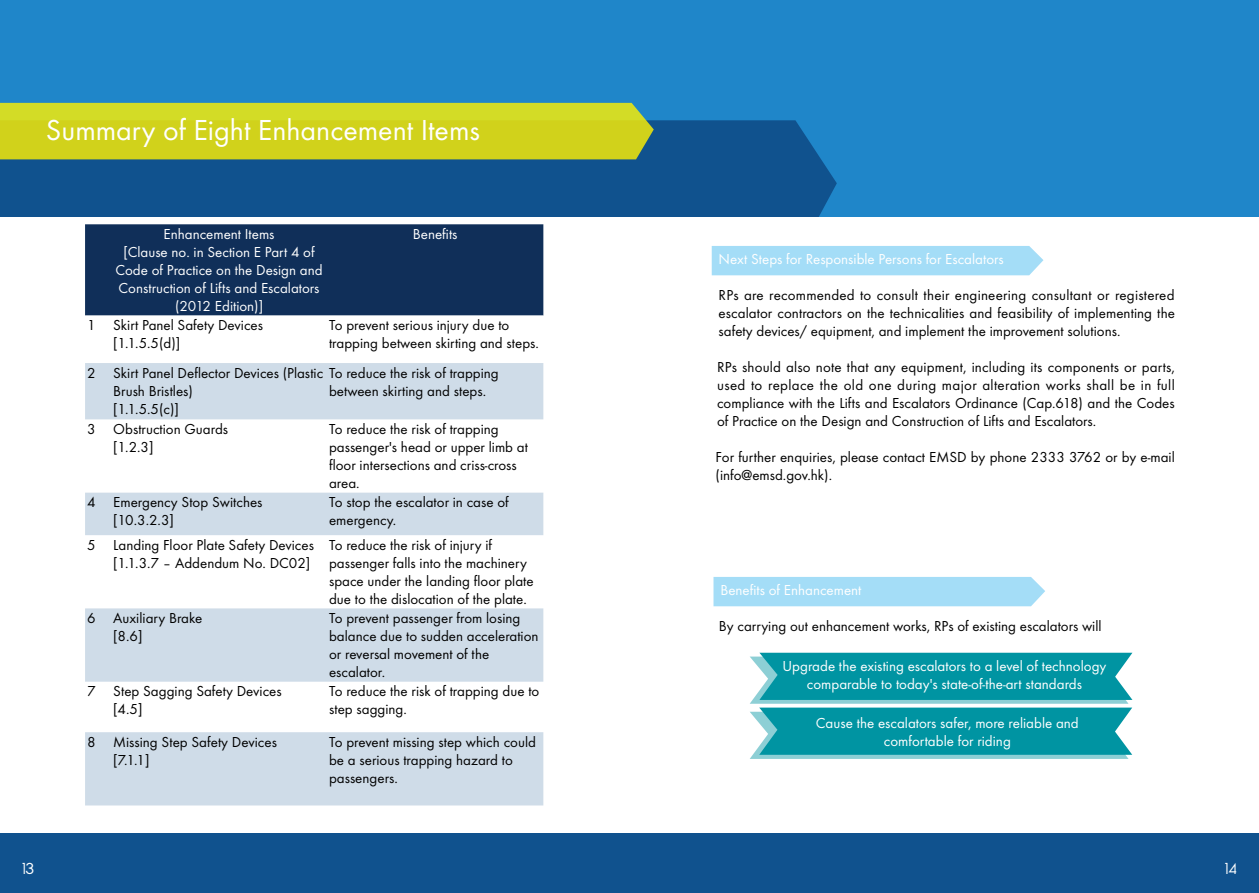
<style>
.page{position:relative;width:1259px;height:893px;background:#fff}
.page>*{position:absolute;margin:0;border:0;box-sizing:border-box;transform-origin:0 0}
.t1{font:30px "Futura T";color:#fff}
.t2{font:18px "Alcefun";color:#fff}
.t3{font:15px/18px "Futura T";color:#000}
.t4{font:15px/18px "Futura T";color:#fff;text-align:center}
</style>
<div class="page">
<div style="left:0;top:0;width:1259px;height:251px;background:#1f86c9"></div>
<div style="left:0;top:120px;width:837px;height:97px;background:#10528e"></div>
<svg style="left:0;top:103px;width:654px;height:56px;background:#ced320"></svg>
<div style="left:0;top:833px;width:1259px;height:60px;background:#10528e"></div>
<div style="left:0;top:217px;width:1259px;height:40px;background:#fff"></div>
<div style="left:85px;top:224px;width:458px;height:92px;background:#102f59"></div>
<svg style="left:85px;top:363px;width:458px;height:442px;fill:#cfdce8"></svg>
<div style="left:711px;top:246px;width:332px;height:29px;background:#a4ddf7"></div>
<div style="left:713px;top:577px;width:332px;height:29px;background:#a4ddf7"></div>
<svg style="left:750px;top:653px;width:382px;height:106px;background:#21a2ae"></svg>
<h1 class="t1" style="left:46px;top:112px;width:435px">Summary of Eight Enhancement Items</h1>
<p class="t4" style="left:115px;top:225px;width:209px">Enhancement Items<br>[Clause no. in Section E Part 4 of<br>Code of Practice on the Design and<br>Construction of Lifts and Escalators (2012 Edition)]</p>
<p class="t4" style="left:413px;top:225px;width:46px">Benefits</p>
<p class="t3" style="left:113px;top:316px;width:151px;text-indent:-26px">1 Skirt Panel Safety Devices [1.1.5.5(d)]</p>
<p class="t3" style="left:329px;top:316px;width:211px">To prevent serious injury due to trapping between skirting and steps.</p>
<p class="t3" style="left:113px;top:364px;width:387px;text-indent:-26px">2 Skirt Panel Deflector Devices (Plastic To reduce the risk of trapping<br>Brush Bristles)<br>[1.1.5.5(c)]</p>
<p class="t3" style="left:329px;top:382px;width:158px">between skirting and steps.</p>
<p class="t3" style="left:113px;top:420px;width:116px;text-indent:-26px">3 Obstruction Guards [1.2.3]</p>
<p class="t3" style="left:329px;top:420px;width:200px">To reduce the risk of trapping passenger's head or upper limb at floor intersections and criss-cross area.</p>
<p class="t3" style="left:113px;top:493px;width:151px;text-indent:-26px">4 Emergency Stop Switches [10.3.2.3]</p>
<p class="t3" style="left:329px;top:493px;width:181px">To stop the escalator in case of emergency.</p>
<p class="t3" style="left:87px;top:536px;width:228px;text-align:right">5 Landing Floor Plate Safety Devices [1.1.3.7 – Addendum No. DC02]</p>
<p class="t3" style="left:329px;top:536px;width:206px">To reduce the risk of injury if passenger falls into the machinery space under the landing floor plate due to the dislocation of the plate.</p>
<p class="t3" style="left:113px;top:609px;width:91px;text-indent:-26px">6 Auxiliary Brake [8.6]</p>
<p class="t3" style="left:329px;top:609px;width:211px">To prevent passenger from losing balance due to sudden acceleration or reversal movement of the escalator.</p>
<p class="t3" style="left:113px;top:682px;width:170px;text-indent:-26px">7 Step Sagging Safety Devices [4.5]</p>
<p class="t3" style="left:329px;top:682px;width:212px">To reduce the risk of trapping due to step sagging.</p>
<p class="t3" style="left:113px;top:733px;width:165px;text-indent:-26px">8 Missing Step Safety Devices [7.1.1]</p>
<p class="t3" style="left:329px;top:733px;width:208px">To prevent missing step which could be a serious trapping hazard to passengers.</p>
<p class="t4" style="left:718px;top:250px;width:287px">Next Steps for Responsible Persons for Escalators</p>
<p class="t3" style="left:718px;top:286px;width:458px;text-align:justify">RPs are recommended to consult their engineering consultant or registered escalator contractors on the technicalities and feasibility of implementing the safety devices/ equipment, and implement the improvement solutions.</p>
<p class="t3" style="left:717px;top:358px;width:459px;text-align:justify">RPs should also note that any equipment, including its components or parts, used to replace the old one during major alteration works shall be in full compliance with the Lifts and Escalators Ordinance (Cap.618) and the Codes of Practice on the Design and Construction of Lifts and Escalators.</p>
<p class="t3" style="left:715px;top:448px;width:461px">For further enquiries, please contact EMSD by phone 2333 3762 or by e-mail (info@emsd.gov.hk).</p>
<p class="t4" style="left:720px;top:581px;width:143px">Benefits of Enhancement</p>
<p class="t3" style="left:719px;top:617px;width:384px">By carrying out enhancement works, RPs of existing escalators will</p>
<p class="t4" style="left:782px;top:657px;width:325px">Upgrade the existing escalators to a level of technology comparable to today's state-of-the-art standards</p>
<p class="t4" style="left:816px;top:713px;width:264px">Cause the escalators safer, more reliable and comfortable for riding</p>
<p class="t2" style="left:22px;top:858px;width:13px">13</p>
<p class="t2" style="left:1225px;top:858px;width:14px">14</p>
</div>
